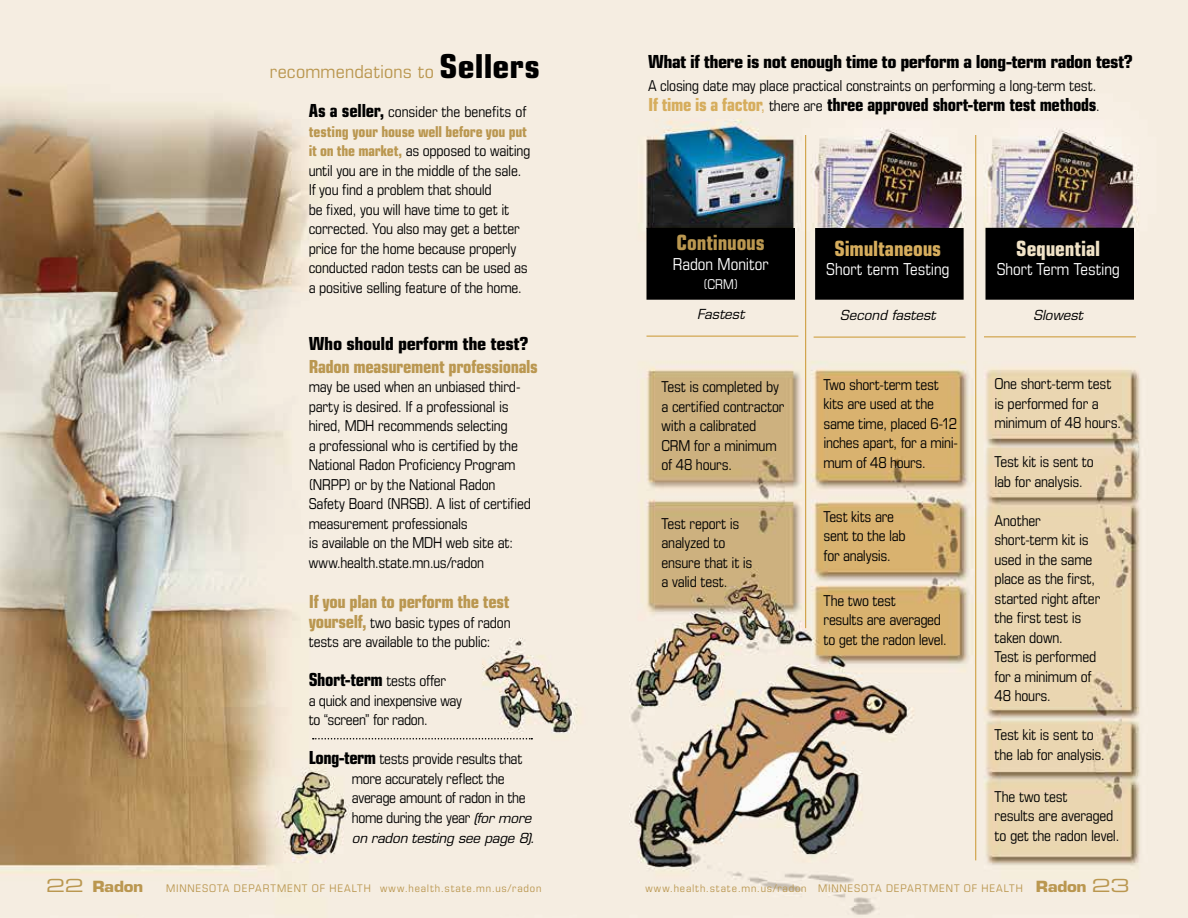
<style>
.page{position:relative;width:1188px;height:918px;background:#fff}
.page>*{position:absolute;margin:0;border:0;box-sizing:border-box;transform-origin:0 0}
.t1{font:700 condensed 21px "Eurostile LT Std";letter-spacing:-.01em;color:#d6ad5d}
.t2{font:700 condensed 21px "Eurostile LT Std";letter-spacing:-.01em;color:#ba9750}
.t3{font:700 condensed 21px "Eurostile LT Std";letter-spacing:-.005em;color:#f0e2c6}
.t4{font:700 condensed 18px "Eurostile LT Std";letter-spacing:-.025em;color:#000;scale:1.1 1}
.t5{font:700 condensed 18px "Eurostile LT Std";letter-spacing:-.025em;color:#000}
.t6{font:700 condensed 18px "Eurostile LT Std";letter-spacing:-.02em;color:#ba9750}
.t7{font:condensed 18px "Eurostile LT Std";letter-spacing:.01em;color:#ba9750;scale:1.1 1}
.t8{font:condensed 16.5px "Eurostile LT Std";color:#fff}
.t9{font:condensed 15px/19.5px "Eurostile LT Std";letter-spacing:-.015em;color:#000}
.t10{font:700 15px "Eurostile LT Std";letter-spacing:-.02em;color:#ba9750;scale:1.1 1}
.t11{font:italic 13.5px "Eurostile LT Std";color:#000}
.t12{font:condensed 13.5px "Eurostile LT Std";color:#fff}
.t13{font:condensed 10.5px "Eurostile LT Std";letter-spacing:.07em;color:#ba9750;scale:1.1 1}
.s1{font-family:"Eurostile LT Std Ex 2";font-weight:400;font-size:18px}
.s2{font-weight:700;font-size:33px;color:#000}
.s3{font-weight:700;font-size:18px}
.s4{font-weight:700;color:#ba9750}
.s5{font-weight:700;font-size:18px;color:#ba9750}
.s6{font-weight:400;font-size:15px}
.s7{font-style:italic;font-stretch:normal;font-size:13.5px}
.s8{color:#d6ad5d}
.s9{font-weight:400;color:#d6ad5d}
.s10{font-weight:700;font-stretch:normal;font-size:15px}
.s11{font-family:"Eurostile LT Std Ex 2";font-stretch:normal;font-size:18px}
</style>
<div class="page">
<img style="left:0;top:0;width:1188px;height:918px">
<hr style="left:646px;top:336px;width:152px;height:1px;background:#ca962e">
<hr style="left:814px;top:337px;width:151px;height:1px;background:#ca962e">
<hr style="left:984px;top:336px;width:152px;height:1px;background:#ca962e">
<div style="left:647px;top:229px;width:147px;height:70px;background:#000"></div>
<div style="left:646px;top:228px;width:149px;height:72px;border:2px solid #000"></div>
<div style="left:816px;top:229px;width:147px;height:70px;background:#000"></div>
<div style="left:815px;top:228px;width:149px;height:72px;border:2px solid #000"></div>
<div style="left:986px;top:229px;width:147px;height:70px;background:#000"></div>
<div style="left:986px;top:228px;width:148px;height:72px;border:2px solid #000"></div>
<hr style="left:805px;top:135px;width:1px;height:493px;background:#ca962e">
<hr style="left:975px;top:135px;width:1px;height:725px;background:#ca962e">
<svg style="left:313px;top:738px;width:219px;height:2px"></svg>
<p class="t10" style="left:46px;top:877px;width:90px"><span class="s1">22</span> Radon</p>
<p class="t7" style="left:270px;top:61px;width:247px">recommendations to <span class="s2">Sellers</span></p>
<p class="t9" style="left:309px;top:102px;width:219px"><span class="s3">As a seller,</span> consider the benefits of</p>
<p class="t9" style="left:309px;top:122px;width:223px"><span class="s4">testing your house well before you put it on the market,</span> as opposed to waiting until you are in the middle of the sale.<br>If you find a problem that should<br>be fixed, you will have time to get it corrected. You also may get a better price for the home because properly conducted radon tests can be used as a positive selling feature of the home.</p>
<p class="t4" style="left:309px;top:333px;width:201px">Who should perform the test?</p>
<p class="t6" style="left:309px;top:355px;width:231px">Radon measurement professionals</p>
<p class="t9" style="left:309px;top:377px;width:224px">may be used when an unbiased third&shy;party is desired. If a professional is hired, MDH recommends selecting<br>a professional who is certified by the National Radon Proficiency Program (NRPP) or by the National Radon Safety Board (NRSB). A list of certified measurement professionals<br>is available on the MDH web site at: www.health.state.mn.us/radon</p>
<p class="t6" style="left:309px;top:591px;width:202px">If you plan to perform the test</p>
<p class="t9" style="left:309px;top:612px;width:204px"><span class="s5">yourself,</span> two basic types of radon tests are available to the public:</p>
<p class="t5" style="left:309px;top:669px;width:139px">Short-term <span class="s6">tests offer</span></p>
<p class="t9" style="left:309px;top:690px;width:155px">a quick and inexpensive way to “screen” for radon.</p>
<p class="t9" style="left:352px;top:749px;width:181px;text-indent:-43px"><span class="s3">Long-term</span> tests provide results that more accurately reflect the average amount of radon in the home during the year <span class="s7">(for more</span></p>
<p class="t11" style="left:352px;top:830px;width:184px">on radon testing see page 8).</p>
<p class="t13" style="left:166px;top:882px;width:343px">MINNESOTA DEPARTMENT OF HEALTH www.health.state.mn.us/radon</p>
<p class="t4" style="left:648px;top:51px;width:442px">What if there is not enough time to perform a long-term radon test?</p>
<p class="t9" style="left:648px;top:76px;width:450px">A closing date may place practical constraints on performing a long-term test.</p>
<p class="t5" style="left:648px;top:94px;width:454px"><span class="s8">If time is a factor</span><span class="s9">,</span> <span class="s6">there are</span> three approved short-term test methods<span class="s6">.</span></p>
<p class="t2" style="left:677px;top:230px;width:90px">Continuous</p>
<p class="t8" style="left:673px;top:254px;width:97px">Radon Monitor</p>
<p class="t12" style="left:703px;top:276px;width:36px">(CRM)</p>
<p class="t1" style="left:834px;top:235px;width:108px">Simultaneous</p>
<p class="t8" style="left:826px;top:259px;width:125px">Short term Testing</p>
<p class="t3" style="left:1016px;top:235px;width:85px">Sequential</p>
<p class="t8" style="left:997px;top:259px;width:125px">Short Term Testing</p>
<p class="t11" style="left:697px;top:306px;width:49px">Fastest</p>
<p class="t11" style="left:840px;top:307px;width:97px">Second fastest</p>
<p class="t11" style="left:1034px;top:307px;width:51px">Slowest</p>
<p class="t9" style="left:661px;top:377px;width:119px">Test is completed by</p>
<p class="t9" style="left:823px;top:374px;width:117px">Two short-term test</p>
<p class="t9" style="left:994px;top:374px;width:118px">One short-term test</p>
<p class="t9" style="left:661px;top:396px;width:124px">a certified contractor</p>
<p class="t9" style="left:823px;top:394px;width:112px">kits are used at the</p>
<p class="t9" style="left:994px;top:393px;width:106px">is performed for a</p>
<p class="t9" style="left:661px;top:416px;width:96px">with a calibrated</p>
<p class="t9" style="left:661px;top:435px;width:117px">CRM for a minimum</p>
<p class="t9" style="left:823px;top:413px;width:136px">same time, placed 6-12 inches apart, for a mini-</p>
<p class="t9" style="left:994px;top:413px;width:128px">minimum of 48 hours.</p>
<p class="t9" style="left:661px;top:455px;width:72px">of 48 hours.</p>
<p class="t9" style="left:994px;top:452px;width:101px">Test kit is sent to lab for analysis.</p>
<p class="t9" style="left:824px;top:452px;width:104px">mum of 48 hours.</p>
<p class="t9" style="left:824px;top:506px;width:72px">Test kits are</p>
<p class="t9" style="left:995px;top:510px;width:48px">Another</p>
<p class="t9" style="left:824px;top:526px;width:84px">sent to the lab</p>
<p class="t9" style="left:662px;top:513px;width:79px">Test report is</p>
<p class="t9" style="left:662px;top:533px;width:65px">analyzed to</p>
<p class="t9" style="left:995px;top:530px;width:96px">short-term kit is</p>
<p class="t9" style="left:824px;top:545px;width:69px">for analysis.</p>
<p class="t9" style="left:995px;top:549px;width:99px">used in the same</p>
<p class="t9" style="left:662px;top:572px;width:68px">a valid test.</p>
<p class="t9" style="left:662px;top:552px;width:92px">ensure that it is</p>
<p class="t9" style="left:995px;top:569px;width:102px">place as the first,</p>
<p class="t9" style="left:824px;top:590px;width:74px">The two test</p>
<p class="t9" style="left:995px;top:588px;width:107px">started right after</p>
<p class="t9" style="left:824px;top:610px;width:119px">results are averaged</p>
<p class="t9" style="left:995px;top:608px;width:88px">the first test is</p>
<p class="t9" style="left:824px;top:629px;width:125px">to get the radon level.</p>
<p class="t9" style="left:994px;top:627px;width:103px">taken down.<br>Test is performed for a minimum of<br>48 hours.</p>
<p class="t9" style="left:994px;top:725px;width:112px">Test kit is sent to the lab for analysis.</p>
<p class="t9" style="left:995px;top:786px;width:127px">The two test<br>results are averaged to get the radon level.</p>
<p class="t13" style="left:645px;top:882px;width:442px">www.health.state.mn.us/radon MINNESOTA DEPARTMENT OF HEALTH <span class="s10">Radon</span> <span class="s11">23</span></p>
</div>
